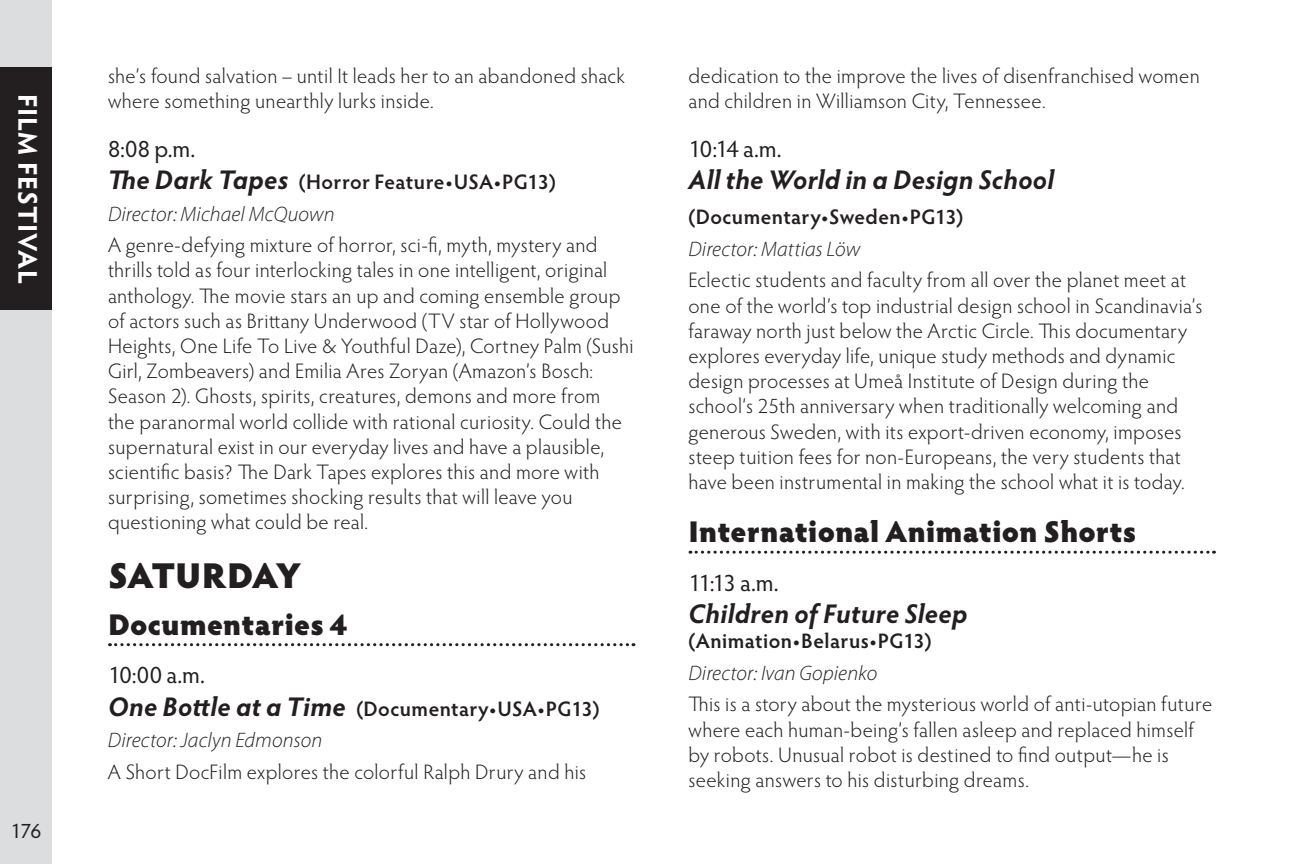
<style>
.page{position:relative;width:1296px;height:864px;background:#fff}
.page>*{position:absolute;margin:0;border:0;box-sizing:border-box;transform-origin:0 0}
.t1{font:900 36px "Hypatia Sans Pro";letter-spacing:.005em;color:#231f20}
.t2{font:900 30px "Hypatia Sans Pro";letter-spacing:.005em;color:#231f20}
.t3{font:italic 700 27px "Hypatia Sans Pro";letter-spacing:.015em;color:#231f20}
.t4{font:700 27px "Hypatia Sans Pro";letter-spacing:.035em;color:#fff}
.t5{font:24px "Hypatia Sans Pro";letter-spacing:-.04em;color:#231f20}
.t6{font:300 21px/25.2px "Hypatia Sans Pro";letter-spacing:.015em;color:#231f20}
.t7{font:600 21px "Hypatia Sans Pro";letter-spacing:.02em;color:#231f20}
.t8{font:italic 300 21px "Myriad Pro";letter-spacing:.01em;color:#231f20}
.t9{font:21px "Hypatia Sans Pro";color:#231f20}
.s1{font-weight:700;font-style:italic;font-size:27px}
</style>
<div class="page">
<div style="left:0;top:0;width:52px;height:864px;background:#dcdddf"></div>
<div style="left:0;top:68px;width:52px;height:242px;background:#231f20"></div>
<svg style="left:110px;top:643px;width:524px;height:3px"></svg>
<svg style="left:690px;top:551px;width:525px;height:3px"></svg>
<p class="t4" style="left:47px;top:94px;width:192px;rotate:90deg">FILM FESTIVAL</p>
<p class="t9" style="left:11px;top:817px;width:32px">176</p>
<p class="t6" style="left:108px;top:63px;width:518px">she’s found salvation – until It leads her to an abandoned shack where something unearthly lurks inside.</p>
<p class="t5" style="left:108px;top:133px;width:89px">8:08 p.m.</p>
<p class="t7" style="left:108px;top:168px;width:449px"><span class="s1">The Dark Tapes</span> (Horror Feature•USA•PG13)</p>
<p class="t8" style="left:108px;top:201px;width:228px">Director: Michael McQuown</p>
<p class="t6" style="left:108px;top:232px;width:527px">A genre-defying mixture of horror, sci-fi, myth, mystery and thrills told as four interlocking tales in one intelligent, original anthology. The movie stars an up and coming ensemble group of actors such as Brittany Underwood (TV star of Hollywood Heights, One Life To Live &amp; Youthful Daze), Cortney Palm (Sushi Girl, Zombeavers) and Emilia Ares Zoryan (Amazon’s Bosch:<br>Season 2). Ghosts, spirits, creatures, demons and more from<br>the paranormal world collide with rational curiosity. Could the supernatural exist in our everyday lives and have a plausible, scientific basis? The Dark Tapes explores this and more with surprising, sometimes shocking results that will leave you questioning what could be real.</p>
<h1 class="t1" style="left:108px;top:549px;width:139px">Saturday</h1>
<h2 class="t2" style="left:108px;top:602px;width:240px">Documentaries 4</h2>
<p class="t5" style="left:108px;top:659px;width:98px">10:00 a.m.</p>
<p class="t7" style="left:108px;top:694px;width:493px"><span class="s1">One Bottle at a Time</span> (Documentary•USA•PG13)</p>
<p class="t8" style="left:108px;top:727px;width:216px">Director: Jaclyn Edmonson</p>
<p class="t6" style="left:108px;top:758px;width:480px">A Short DocFilm explores the colorful Ralph Drury and his</p>
<p class="t6" style="left:688px;top:63px;width:513px">dedication to the improve the lives of disenfranchised women and children in Williamson City, Tennessee.</p>
<p class="t5" style="left:688px;top:133px;width:95px">10:14 a.m.</p>
<p class="t3" style="left:688px;top:161px;width:367px">All the World in a Design School</p>
<p class="t7" style="left:688px;top:202px;width:276px">(Documentary•Sweden•PG13)</p>
<p class="t8" style="left:688px;top:236px;width:173px">Director: Mattias Löw</p>
<p class="t6" style="left:688px;top:267px;width:515px">Eclectic students and faculty from all over the planet meet at one of the world’s top industrial design school in Scandinavia’s faraway north just below the Arctic Circle. This documentary explores everyday life, unique study methods and dynamic design processes at Umeå Institute of Design during the school’s 25th anniversary when traditionally welcoming and generous Sweden, with its export-driven economy, imposes steep tuition fees for non-Europeans, the very students that have been instrumental in making the school what it is today.</p>
<h2 class="t2" style="left:688px;top:509px;width:449px">International Animation Shorts</h2>
<p class="t5" style="left:688px;top:567px;width:92px">11:13 a.m.</p>
<p class="t3" style="left:688px;top:595px;width:281px">Children of Future Sleep</p>
<p class="t7" style="left:688px;top:627px;width:244px">(Animation•Belarus•PG13)</p>
<p class="t8" style="left:688px;top:660px;width:190px">Director: Ivan Gopienko</p>
<p class="t6" style="left:688px;top:691px;width:525px">This is a story about the mysterious world of anti-utopian future where each human-being’s fallen asleep and replaced himself by robots. Unusual robot is destined to find output—he is seeking answers to his disturbing dreams.</p>
</div>
